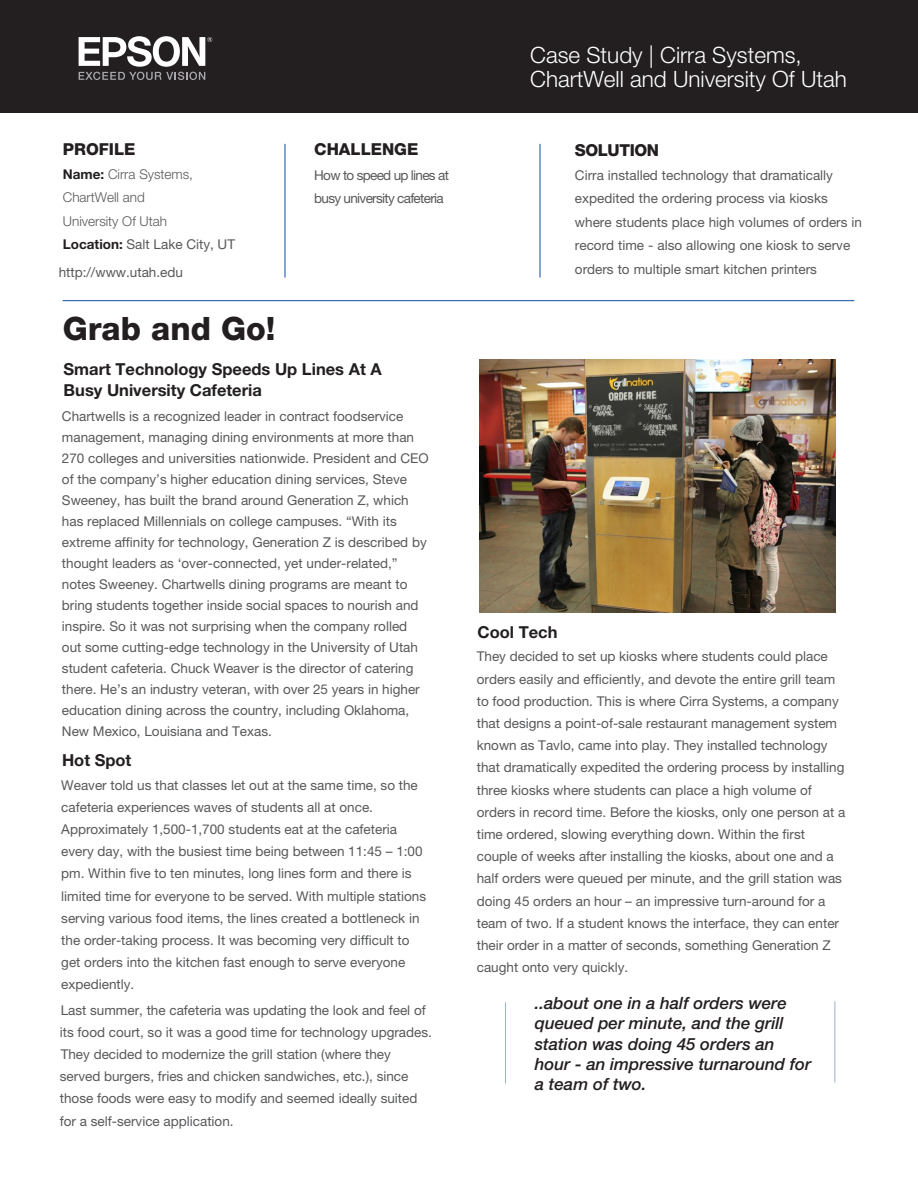
<style>
.page{position:relative;width:918px;height:1188px;background:#fff}
.page>*{position:absolute;margin:0;border:0;box-sizing:border-box;transform-origin:0 0}
.t1{font:800 32.25px "Helvetica Neue LT Std";color:#231f20}
.t2{font:300 22.5px/23.7px "Helvetica Neue LT Std";color:#fff}
.t3{font:italic 500 16.8px/20.2px "Helvetica Neue LT Std";color:#231f20}
.t4{font:700 16.5px/21px "Helvetica Neue LT Std";color:#231f20}
.t5{font:800 16.5px "Helvetica Neue LT Std";color:#231f20}
.t6{font:800 16.5px "Helvetica Neue LT Std";letter-spacing:-.025em;color:#231f20}
.t7{font:13.5px/22.2px "Helvetica Neue LT Std";color:#57585a}
.t8{font:300 13.5px/23.1px "Helvetica Neue LT Std";color:#57585a}
.t9{font:13.5px/23.2px "Helvetica Neue LT Std";letter-spacing:-.05em;color:#57585a}
.s1{font-weight:700;color:#231f20}
.s2{font-weight:400}
</style>
<div class="page">
<div style="left:0;top:0;width:918px;height:112px;background:#231f20"></div>
<svg style="left:79px;top:36px;width:133px;height:44px"></svg>
<hr style="left:506px;top:1002px;width:1px;height:81px;background:#0d4da1">
<hr style="left:540px;top:144px;width:1px;height:134px;background:#0d4da1">
<hr style="left:285px;top:144px;width:1px;height:134px;background:#0d4da1">
<hr style="left:63px;top:300px;width:791px;height:1px;background:#0d4da1">
<hr style="left:835px;top:1001px;width:1px;height:81px;background:#0d4da1">
<img style="left:479px;top:360px;width:357px;height:252px">
<p class="t5" style="left:63px;top:140px;width:74px">PROFILE</p>
<p class="t8" style="left:63px;top:163px;width:174px"><span class="s1">Name:</span> Cirra Systems,<br>ChartWell and<br>University Of Utah<br><span class="s1">Location:</span> <span class="s2">Salt Lake City, UT</span></p>
<p class="t7" style="left:59px;top:261px;width:126px">http://www.utah.edu</p>
<h1 class="t1" style="left:63px;top:309px;width:214px">Grab and Go!</h1>
<p class="t5" style="left:314px;top:139px;width:106px">CHALLENGE</p>
<p class="t9" style="left:314px;top:163px;width:136px">How to speed up lines at busy university cafeteria</p>
<p class="t4" style="left:64px;top:358px;width:320px">Smart Technology Speeds Up Lines At A<br>Busy University Cafeteria</p>
<p class="t7" style="left:62px;top:405px;width:368px;line-height:21px">Chartwells is a recognized leader in contract foodservice management, managing dining environments at more than 270 colleges and universities nationwide. President and CEO of the company’s higher education dining services, Steve Sweeney, has built the brand around Generation Z, which has replaced Millennials on college campuses. “With its extreme affinity for technology, Generation Z is described by thought leaders as ‘over-connected, yet under-related,” notes Sweeney. Chartwells dining programs are meant to bring students together inside social spaces to nourish and inspire. So it was not surprising when the company rolled out some cutting-edge technology in the University of Utah student cafeteria. Chuck Weaver is the director of catering there. He’s an industry veteran, with over 25 years in higher education dining across the country, including Oklahoma, New Mexico, Louisiana and Texas.</p>
<p class="t4" style="left:62px;top:749px;width:71px">Hot Spot</p>
<p class="t7" style="left:61px;top:774px;width:366px">Weaver told us that classes let out at the same time, so the cafeteria experiences waves of students all at once.<br>Approximately 1,500-1,700 students eat at the cafeteria every day, with the busiest time being between 11:45 – 1:00 pm. Within five to ten minutes, long lines form and there is limited time for everyone to be served. With multiple stations serving various food items, the lines created a bottleneck in the order-taking process. It was becoming very difficult to get orders into the kitchen fast enough to serve everyone expediently.</p>
<p class="t7" style="left:60px;top:999px;width:374px">Last summer, the cafeteria was updating the look and feel of its food court, so it was a good time for technology upgrades.<br>They decided to modernize the grill station (where they served burgers, fries and chicken sandwiches, etc.), since those foods were easy to modify and seemed ideally suited for a self-service application.</p>
<h2 class="t2" style="left:530px;top:43px;width:318px">Case Study | Cirra Systems,<br>ChartWell and University Of Utah</h2>
<p class="t6" style="left:575px;top:140px;width:86px">SOLUTION</p>
<p class="t7" style="left:575px;top:163px;width:289px;line-height:23.4px">Cirra installed technology that dramatically expedited the ordering process via kiosks where students place high volumes of orders in record time - also allowing one kiosk to serve orders to multiple smart kitchen printers</p>
<p class="t4" style="left:478px;top:621px;width:82px">Cool Tech</p>
<p class="t7" style="left:477px;top:645px;width:370px">They decided to set up kiosks where students could place orders easily and efficiently, and devote the entire grill team to food production. This is where Cirra Systems, a company that designs a point-of-sale restaurant management system known as Tavlo, came into play. They installed technology that dramatically expedited the ordering process by installing three kiosks where students can place a high volume of orders in record time. Before the kiosks, only one person at a time ordered, slowing everything down. Within the first couple of weeks after installing the kiosks, about one and a half orders were queued per minute, and the grill station was doing 45 orders an hour – an impressive turn-around for a team of two. If a student knows the interface, they can enter their order in a matter of seconds, something Generation Z caught onto very quickly.</p>
<p class="t3" style="left:535px;top:993px;width:278px">..about one in a half orders were queued per minute, and the grill station was doing 45 orders an hour - an impressive turnaround for a team of two.</p>
</div>
